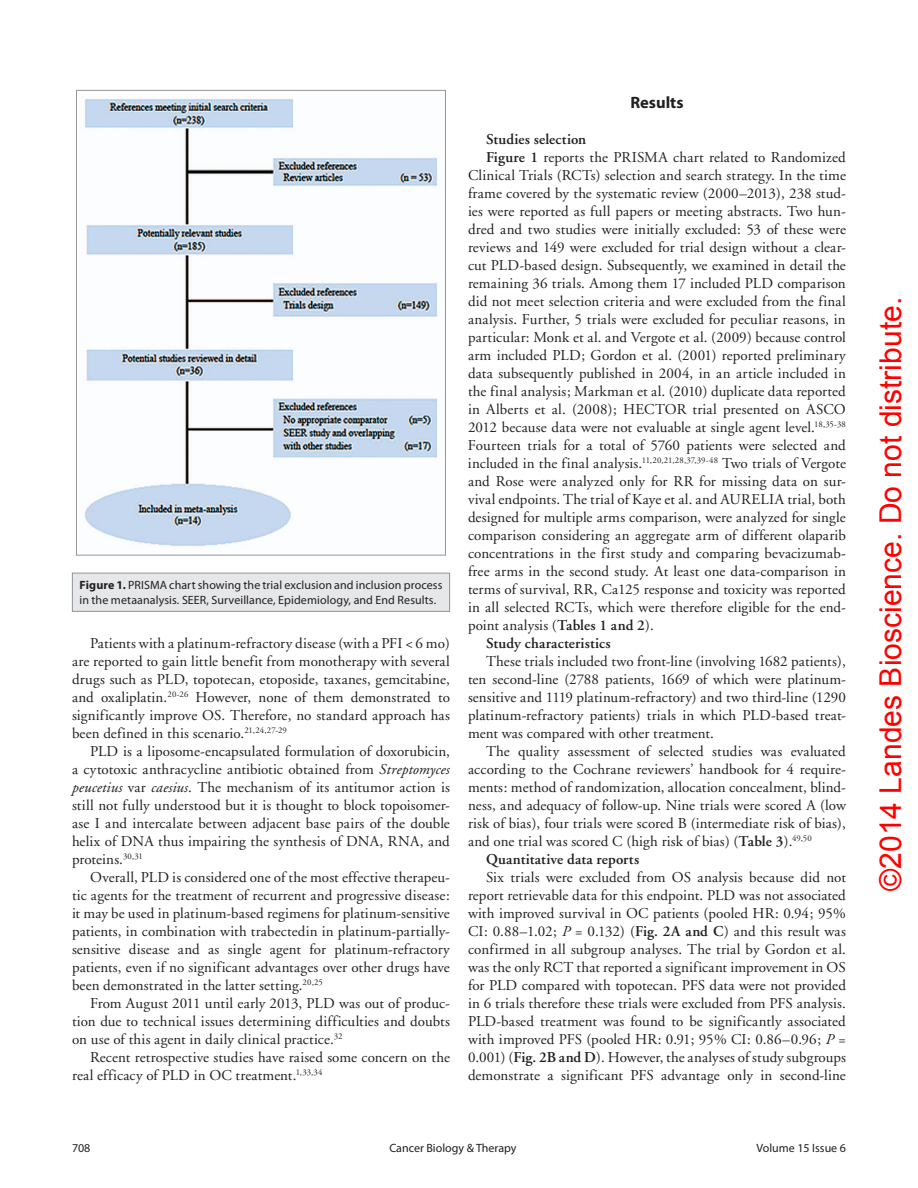
<style>
.page{position:relative;width:918px;height:1188px;background:#fff}
.page>*{position:absolute;margin:0;border:0;box-sizing:border-box;transform-origin:0 0}
.t1{font:30.15px "Arial";color:#f00}
.t2{font:700 16.5px "Myriad Pro";color:#231f20}
.t3{font:15px/18px "Adobe Garamond";letter-spacing:.01em;color:#231f20;text-align:justify}
.t4{font:600 15px "Adobe Garamond";letter-spacing:.01em;color:#231f20}
.t5{font:12px/15px "Myriad Pro";letter-spacing:.005em;color:#231f20}
.s1{font-weight:700}
.s2{font-style:italic}
.s3{font-weight:600}
</style>
<div class="page">
<img style="left:84px;top:99px;width:354px;height:447px">
<div style="left:72px;top:573px;width:378px;height:38px;background:#e6e7e9"></div>
<div style="left:72px;top:573px;width:378px;height:39px;border:1px solid #939598"></div>
<p class="t5" style="left:80px;top:578px;width:365px"><span class="s1">Figure 1.</span> PRISMA chart showing the trial exclusion and inclusion process in the metaanalysis. SEER, Surveillance, Epidemiology, and End Results.</p>
<p class="t3" style="left:72px;top:635px;width:379px;text-indent:18px">Patients with a platinum-refractory disease (with a PFI &lt; 6 mo) are reported to gain little benefit from monotherapy with several drugs such as PLD, topotecan, etoposide, taxanes, gemcitabine, and oxaliplatin.<sup>20-26</sup> However, none of them demonstrated to significantly improve OS. Therefore, no standard approach has been defined in this scenario.<sup>21,24,27-29</sup></p>
<p class="t3" style="left:72px;top:743px;width:379px;text-indent:18px">PLD is a liposome-encapsulated formulation of doxorubicin, a cytotoxic anthracycline antibiotic obtained from <span class="s2">Streptomyces peucetius</span> var <span class="s2">caesius</span>. The mechanism of its antitumor action is still not fully understood but it is thought to block topoisomer&shy;ase I and intercalate between adjacent base pairs of the double helix of DNA thus impairing the synthesis of DNA, RNA, and proteins.<sup>30,31</sup></p>
<p class="t3" style="left:72px;top:869px;width:379px;text-indent:18px">Overall, PLD is considered one of the most effective therapeu&shy;tic agents for the treatment of recurrent and progressive disease: it may be used in platinum-based regimens for platinum-sensitive patients, in combination with trabectedin in platinum-partially&shy;sensitive disease and as single agent for platinum-refractory patients, even if no significant advantages over other drugs have been demonstrated in the latter setting.<sup>20,25</sup></p>
<p class="t3" style="left:72px;top:995px;width:379px;text-indent:18px">From August 2011 until early 2013, PLD was out of produc&shy;tion due to technical issues determining difficulties and doubts on use of this agent in daily clinical practice.<sup>32</sup></p>
<p class="t3" style="left:72px;top:1049px;width:379px;text-indent:18px">Recent retrospective studies have raised some concern on the real efficacy of PLD in OC treatment.<sup>1,33,34</sup></p>
<p class="t2" style="left:630px;top:92px;width:55px">Results</p>
<p class="t4" style="left:486px;top:131px;width:102px">Studies selection</p>
<p class="t3" style="left:486px;top:149px;width:361px"><span class="s3">Figure 1</span> reports the PRISMA chart related to Randomized</p>
<p class="t3" style="left:468px;top:167px;width:379px">Clinical Trials (RCTs) selection and search strategy. In the time</p>
<p class="t3" style="left:468px;top:185px;width:379px">frame covered by the systematic review (2000–2013), 238 stud-</p>
<p class="t3" style="left:468px;top:203px;width:379px">ies were reported as full papers or meeting abstracts. Two hun-</p>
<p class="t3" style="left:468px;top:221px;width:379px">dred and two studies were initially excluded: 53 of these were</p>
<p class="t3" style="left:468px;top:239px;width:379px">reviews and 149 were excluded for trial design without a clear-</p>
<p class="t3" style="left:468px;top:257px;width:379px">cut PLD-based design. Subsequently, we examined in detail the</p>
<p class="t3" style="left:468px;top:275px;width:379px">remaining 36 trials. Among them 17 included PLD comparison</p>
<p class="t3" style="left:468px;top:293px;width:379px">did not meet selection criteria and were excluded from the final</p>
<p class="t3" style="left:468px;top:311px;width:379px">analysis. Further, 5 trials were excluded for peculiar reasons, in</p>
<p class="t3" style="left:468px;top:329px;width:379px">particular: Monk et al. and Vergote et al. (2009) because control</p>
<p class="t3" style="left:468px;top:347px;width:379px">arm included PLD; Gordon et al. (2001) reported preliminary</p>
<p class="t3" style="left:468px;top:365px;width:379px">data subsequently published in 2004, in an article included in</p>
<p class="t3" style="left:468px;top:383px;width:379px">the final analysis; Markman et al. (2010) duplicate data reported</p>
<p class="t3" style="left:468px;top:401px;width:379px">in Alberts et al. (2008); HECTOR trial presented on ASCO</p>
<p class="t3" style="left:468px;top:419px;width:379px">2012 because data were not evaluable at single agent level.<sup>18,35-38</sup></p>
<p class="t3" style="left:468px;top:437px;width:379px">Fourteen trials for a total of 5760 patients were selected and</p>
<p class="t3" style="left:468px;top:455px;width:379px">included in the final analysis.<sup>11,20,21,28,37,39-48</sup> Two trials of Vergote</p>
<p class="t3" style="left:468px;top:473px;width:379px">and Rose were analyzed only for RR for missing data on sur-</p>
<p class="t3" style="left:468px;top:491px;width:379px">vival endpoints. The trial of Kaye et al. and AURELIA trial, both</p>
<p class="t3" style="left:468px;top:509px;width:379px">designed for multiple arms comparison, were analyzed for single</p>
<p class="t3" style="left:468px;top:527px;width:379px">comparison considering an aggregate arm of different olaparib</p>
<p class="t3" style="left:468px;top:545px;width:379px">concentrations in the first study and comparing bevacizumab-</p>
<p class="t3" style="left:468px;top:563px;width:379px">free arms in the second study. At least one data-comparison in</p>
<p class="t3" style="left:468px;top:581px;width:379px">terms of survival, RR, Ca125 response and toxicity was reported</p>
<p class="t3" style="left:468px;top:599px;width:379px">in all selected RCTs, which were therefore eligible for the end-</p>
<p class="t3" style="left:468px;top:617px;width:188px">point analysis (<span class="s3">Tables 1 and 2</span>).</p>
<p class="t4" style="left:486px;top:635px;width:126px">Study characteristics</p>
<p class="t3" style="left:468px;top:653px;width:379px;text-indent:18px">These trials included two front-line (involving 1682 patients), ten second-line (2788 patients, 1669 of which were platinum&shy;sensitive and 1119 platinum-refractory) and two third-line (1290 platinum-refractory patients) trials in which PLD-based treat&shy;ment was compared with other treatment.</p>
<p class="t3" style="left:486px;top:743px;width:361px">The quality assessment of selected studies was evaluated</p>
<p class="t3" style="left:468px;top:761px;width:379px">according to the Cochrane reviewers’ handbook for 4 require-</p>
<p class="t3" style="left:468px;top:779px;width:379px">ments: method of randomization, allocation concealment, blind-</p>
<p class="t3" style="left:468px;top:797px;width:380px">ness, and adequacy of follow-up. Nine trials were scored A (low</p>
<p class="t3" style="left:468px;top:815px;width:379px">risk of bias), four trials were scored B (intermediate risk of bias),</p>
<p class="t3" style="left:468px;top:833px;width:345px">and one trial was scored C (high risk of bias) (<span class="s3">Table 3</span>).<sup>49,50</sup></p>
<p class="t4" style="left:486px;top:851px;width:155px">Quantitative data reports</p>
<p class="t3" style="left:468px;top:869px;width:379px;text-indent:18px">Six trials were excluded from OS analysis because did not report retrievable data for this endpoint. PLD was not associated with improved survival in OC patients (pooled HR: 0.94; 95% CI: 0.88–1.02; <span class="s2">P</span> = 0.132) (<span class="s3">Fig. 2A and C</span>) and this result was confirmed in all subgroup analyses. The trial by Gordon et al. was the only RCT that reported a significant improvement in OS for PLD compared with topotecan. PFS data were not provided in 6 trials therefore these trials were excluded from PFS analysis.<br>PLD-based treatment was found to be significantly associated with improved PFS (pooled HR: 0.91; 95% CI: 0.86–0.96; <span class="s2">P</span> = 0.001) (<span class="s3">Fig. 2B and D</span>). However, the analyses of study subgroups demonstrate a significant PFS advantage only in second-line</p>
<p class="t5" style="left:72px;top:1140px;width:20px">708</p>
<p class="t5" style="left:389px;top:1140px;width:129px">Cancer Biology &amp; Therapy</p>
<p class="t5" style="left:757px;top:1140px;width:91px">Volume 15 Issue 6</p>
<h1 class="t1" style="left:871px;top:891px;width:595px;rotate:-90deg">©2014 Landes Bioscience. Do not distribute.</h1>
</div>
